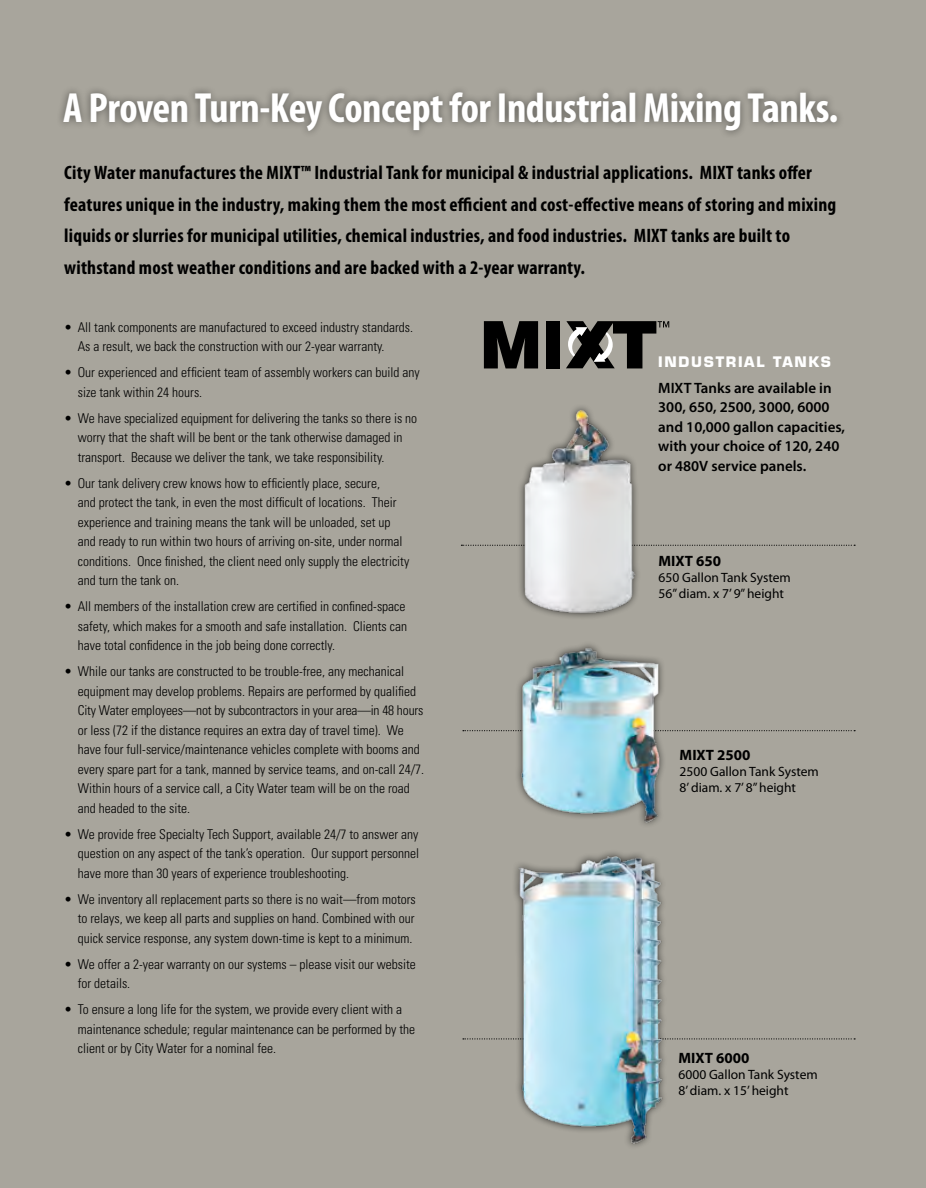
<style>
.page{position:relative;width:926px;height:1188px;background:#a8a59c}
.page>*{position:absolute;margin:0;border:0;box-sizing:border-box;transform-origin:0 0}
.t1{font:700 condensed 42.3px "Myriad Pro";letter-spacing:-.01em;color:#fff}
.t2{font:700 condensed 19.5px/31.5px "Myriad Pro";letter-spacing:.01em;color:#000}
.t3{font:600 15px/19.5px "Myriad Pro";color:#000}
.t4{font:700 15px "Myriad Pro";color:#000}
.t5{font:700 14.1px "Eurostile";letter-spacing:.12em;color:#fff}
.t6{font:300 condensed 13.5px/19.5px "Univers";color:#000}
.t7{font:13.5px "Myriad Pro";color:#000}
</style>
<div class="page">
<div style="left:56px;top:85px;width:788px;height:55px;background:#000;opacity:.44"></div>
<svg style="left:461px;top:545px;width:394px;height:1px"></svg>
<div style="left:517px;top:403px;width:125px;height:217px;background:#000;opacity:.75"></div>
<img style="left:517px;top:411px;width:125px;height:205px">
<svg style="left:463px;top:1038px;width:392px;height:1px"></svg>
<div style="left:512px;top:849px;width:156px;height:301px;background:#a8a59c"></div>
<img style="left:518px;top:852px;width:147px;height:295px">
<svg style="left:463px;top:730px;width:392px;height:1px"></svg>
<div style="left:514px;top:641px;width:152px;height:188px;background:#a8a59c"></div>
<img style="left:515px;top:645px;width:149px;height:180px">
<div style="left:546px;top:321px;width:14px;height:47px;background:#000"></div>
<svg style="left:484px;top:321px;width:54px;height:47px"></svg>
<svg style="left:566px;top:321px;width:103px;height:47px"></svg>
<p class="t1" style="left:63px;top:82px;width:776px">A Proven Turn-Key Concept for Industrial Mixing Tanks.</p>
<p class="t2" style="left:64px;top:156px;width:773px">City Water manufactures the MIXT™ Industrial Tank for municipal &amp; industrial applications. MIXT tanks offer features unique in the industry, making them the most efficient and cost-effective means of storing and mixing liquids or slurries for municipal utilities, chemical industries, and food industries. MIXT tanks are built to withstand most weather conditions and are backed with a 2-year warranty.</p>
<p class="t6" style="left:78px;top:317px;width:337px;text-indent:-14px">• All tank components are manufactured to exceed industry standards.<br>As a result, we back the construction with our 2-year warranty.</p>
<p class="t6" style="left:78px;top:363px;width:343px;text-indent:-14px">• Our experienced and efficient team of assembly workers can build any size tank within 24 hours.</p>
<p class="t6" style="left:78px;top:408px;width:341px;text-indent:-14px">• We have specialized equipment for delivering the tanks so there is no worry that the shaft will be bent or the tank otherwise damaged in transport. Because we deliver the tank, we take responsibility.</p>
<p class="t6" style="left:78px;top:473px;width:333px;text-indent:-14px">• Our tank delivery crew knows how to efficiently place, secure,<br>and protect the tank, in even the most difficult of locations. Their experience and training means the tank will be unloaded, set up and ready to run within two hours of arriving on-site, under normal conditions. Once finished, the client need only supply the electricity and turn the tank on.</p>
<p class="t6" style="left:78px;top:597px;width:331px;text-align:justify;text-indent:-14px">• All members of the installation crew are certified in confined-space safety, which makes for a smooth and safe installation. Clients can have total confidence in the job being done correctly.</p>
<p class="t6" style="left:78px;top:662px;width:348px;text-indent:-14px">• While our tanks are constructed to be trouble-free, any mechanical equipment may develop problems. Repairs are performed by qualified City Water employees—not by subcontractors in your area—in 48 hours or less (72 if the distance requires an extra day of travel time). We have four full-service/maintenance vehicles complete with booms and every spare part for a tank, manned by service teams, and on-call 24/7.<br>Within hours of a service call, a City Water team will be on the road and headed to the site.</p>
<p class="t6" style="left:78px;top:824px;width:343px;text-align:justify;text-indent:-14px">• We provide free Specialty Tech Support, available 24/7 to answer any question on any aspect of the tank’s operation. Our support personnel have more than 30 years of experience troubleshooting.</p>
<p class="t6" style="left:78px;top:889px;width:339px;text-align:justify;text-indent:-14px">• We inventory all replacement parts so there is no wait—from motors to relays, we keep all parts and supplies on hand. Combined with our quick service response, any system down-time is kept to a minimum.</p>
<p class="t6" style="left:78px;top:954px;width:339px;text-indent:-14px">• We offer a 2-year warranty on our systems – please visit our website for details.</p>
<p class="t6" style="left:78px;top:1000px;width:339px;text-indent:-14px">• To ensure a long life for the system, we provide every client with a maintenance schedule; regular maintenance can be performed by the client or by City Water for a nominal fee.</p>
<p class="t5" style="left:658px;top:353px;width:174px">INDUSTRIAL TANKS</p>
<p class="t3" style="left:658px;top:378px;width:188px">MIXT Tanks are available in<br>300, 650, 2500, 3000, 6000 and 10,000 gallon capacities, with your choice of 120, 240 or 480V service panels.</p>
<p class="t4" style="left:658px;top:551px;width:64px">MIXT 650</p>
<p class="t7" style="left:658px;top:569px;width:134px">650 Gallon Tank System</p>
<p class="t7" style="left:658px;top:585px;width:127px">56” diam. x 7’ 9” height</p>
<p class="t4" style="left:679px;top:745px;width:72px">MIXT 2500</p>
<p class="t7" style="left:679px;top:763px;width:141px">2500 Gallon Tank System</p>
<p class="t7" style="left:679px;top:779px;width:118px">8’ diam. x 7’ 8” height</p>
<p class="t4" style="left:678px;top:1048px;width:72px">MIXT 6000</p>
<p class="t7" style="left:678px;top:1066px;width:141px">6000 Gallon Tank System</p>
<p class="t7" style="left:678px;top:1082px;width:111px">8’ diam. x 15’ height</p>
</div>
